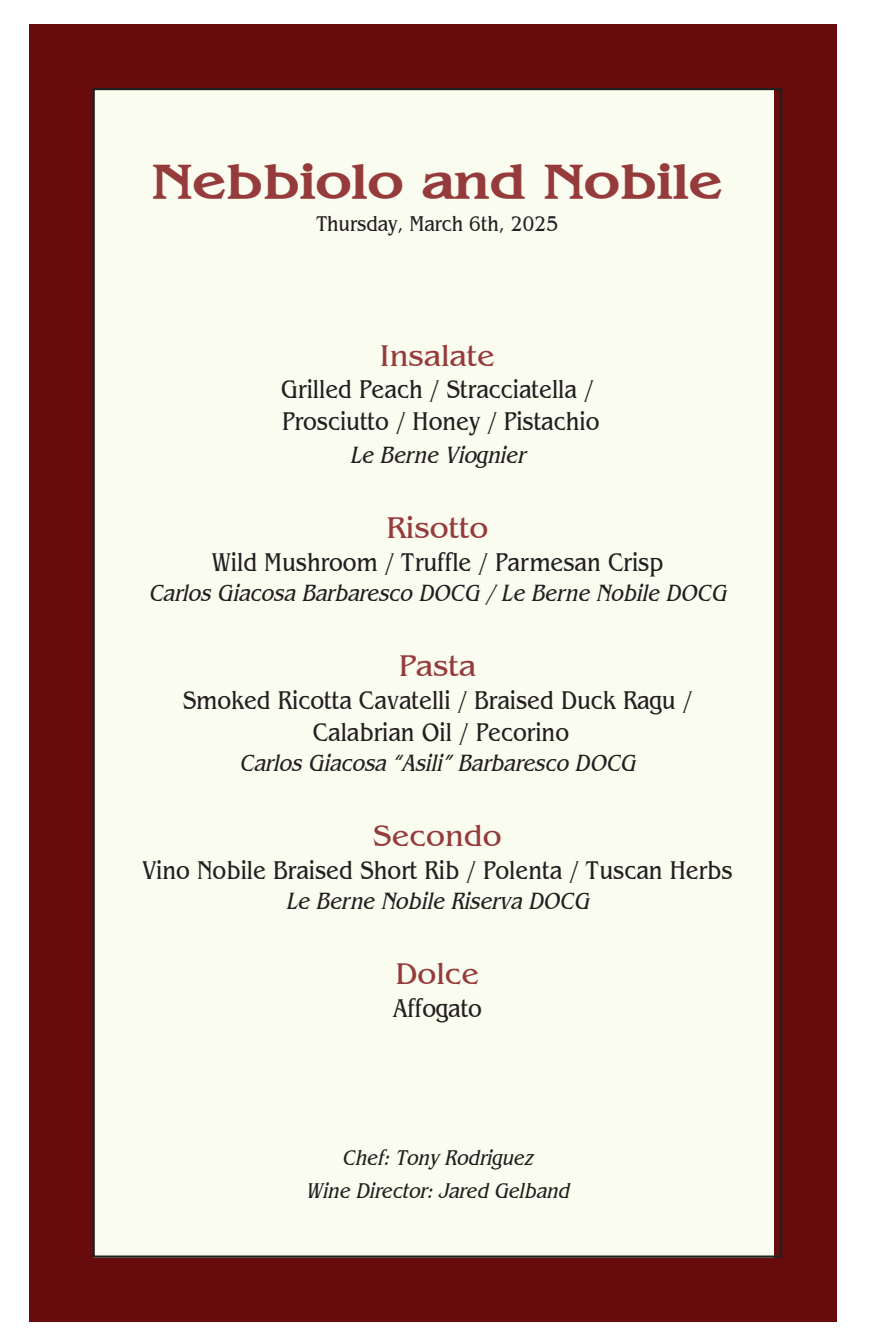
<style>
.page{position:relative;width:883px;height:1335px;background:#fff}
.page>*{position:absolute;margin:0;border:0;box-sizing:border-box;transform-origin:0 0}
.t1{font:700 49.5px "Bangle Wide";color:#953b3b}
.t2{font:31.5px "Bangle";color:#953b3b}
.t3{font:condensed 27px "Bangle";color:#231f20}
.t4{font:italic condensed 24.75px "Bangle";color:#231f20}
.t5{font:italic condensed 22.5px "Bangle";color:#231f20}
.t6{font:condensed 22.5px "Bangle";color:#231f20}
</style>
<div class="page">
<div style="left:30px;top:24px;width:807px;height:1297px;background:#670b0c"></div>
<div style="left:93px;top:88px;width:680px;height:1169px;background:#fbfcf0"></div>
<p class="t1" style="left:152px;top:150px;width:571px">Nebbiolo and Nobile</p>
<p class="t6" style="left:316px;top:209px;width:243px">Thursday, March 6th, 2025</p>
<p class="t2" style="left:380px;top:335px;width:116px">Insalate</p>
<p class="t3" style="left:281px;top:372px;width:314px">Grilled Peach / Stracciatella /</p>
<p class="t3" style="left:282px;top:404px;width:319px">Prosciutto / Honey / Pistachio</p>
<p class="t4" style="left:350px;top:439px;width:177px">Le Berne Viognier</p>
<p class="t2" style="left:386px;top:508px;width:103px">Risotto</p>
<p class="t3" style="left:211px;top:545px;width:453px">Wild Mushroom / Truffle / Parmesan Crisp</p>
<p class="t4" style="left:148px;top:576px;width:579px">Carlos Giacosa Barbaresco DOCG / Le Berne Nobile DOCG</p>
<p class="t2" style="left:399px;top:646px;width:79px">Pasta</p>
<p class="t3" style="left:183px;top:682px;width:511px">Smoked Ricotta Cavatelli / Braised Duck Ragu /</p>
<p class="t3" style="left:313px;top:715px;width:258px">Calabrian Oil / Pecorino</p>
<p class="t4" style="left:239px;top:747px;width:398px">Carlos Giacosa “Asili” Barbaresco DOCG</p>
<p class="t2" style="left:373px;top:816px;width:130px">Secondo</p>
<p class="t3" style="left:142px;top:852px;width:592px">Vino Nobile Braised Short Rib / Polenta / Tuscan Herbs</p>
<p class="t4" style="left:286px;top:884px;width:305px">Le Berne Nobile Riserva DOCG</p>
<p class="t2" style="left:395px;top:953px;width:85px">Dolce</p>
<p class="t3" style="left:393px;top:990px;width:91px">Affogato</p>
<p class="t5" style="left:342px;top:1143px;width:193px">Chef: Tony Rodriguez</p>
<p class="t5" style="left:306px;top:1175px;width:265px">Wine Director: Jared Gelband</p>
</div>
